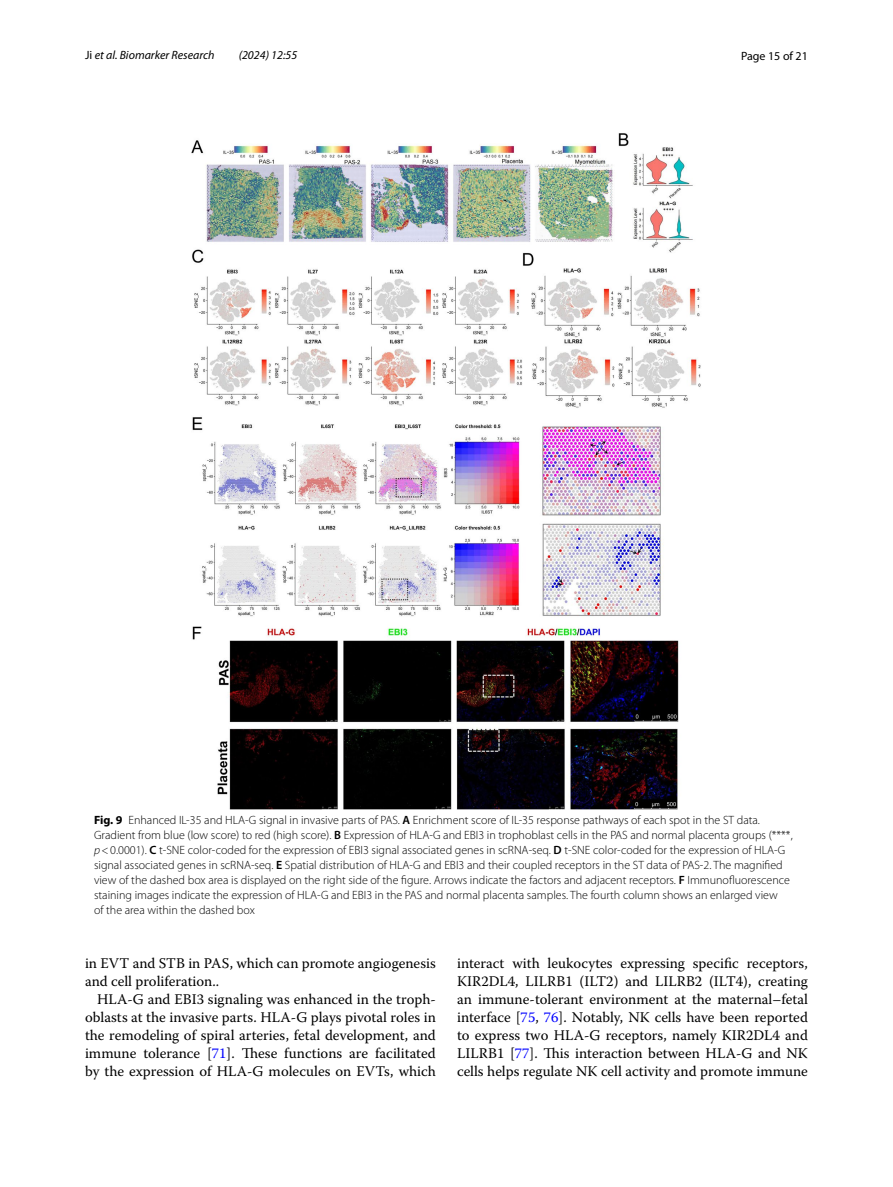
<style>
.page{position:relative;width:893px;height:1187px;background:#fff}
.page>*{position:absolute;margin:0;border:0;box-sizing:border-box;transform-origin:0 0}
.t1{font:14.7px/18px "Warnock Pro";color:#000;text-align:justify}
.t2{font:300 12px/15px "Myriad Pro";color:#000}
.t3{font:italic 12px "Myriad Pro";color:#000}
.t4{font:12px "Myriad Pro";color:#000}
.s1{font-style:normal}
.s2{font-weight:700}
.s3{font-weight:600}
.s4{font-style:italic}
.s5{color:#00f}
</style>
<div class="page">
<img style="left:191px;top:133px;width:510px;height:676px">
<p class="t3" style="left:85px;top:48px;width:131px"><span class="s1">Ji</span> et al. Biomarker Research</p>
<p class="t3" style="left:239px;top:48px;width:60px">(2024) 12:55</p>
<p class="t4" style="left:741px;top:48px;width:68px">Page 15 of 21</p>
<p class="t2" style="left:94px;top:813px;width:700px"><span class="s2">Fig. 9</span> Enhanced IL-35 and HLA-G signal in invasive parts of PAS. <span class="s3">A</span> Enrichment score of IL-35 response pathways of each spot in the ST data.<br>Gradient from blue (low score) to red (high score). <span class="s3">B</span> Expression of HLA-G and EBI3 in trophoblast cells in the PAS and normal placenta groups (****, <span class="s4">p</span>&lt;0.0001). <span class="s3">C</span> t-SNE color-coded for the expression of EBI3 signal associated genes in scRNA-seq. <span class="s3">D</span> t-SNE color-coded for the expression of HLA-G signal associated genes in scRNA-seq. <span class="s3">E</span> Spatial distribution of HLA-G and EBI3 and their coupled receptors in the ST data of PAS-2. The magnified view of the dashed box area is displayed on the right side of the figure. Arrows indicate the factors and adjacent receptors. <span class="s3">F</span> Immunofluorescence staining images indicate the expression of HLA-G and EBI3 in the PAS and normal placenta samples. The fourth column shows an enlarged view<br>of the area within the dashed box</p>
<p class="t1" style="left:85px;top:953px;width:352px">in EVT and STB in PAS, which can promote angiogenesis and cell proliferation..</p>
<p class="t1" style="left:85px;top:989px;width:352px;text-indent:12px">HLA-G and EBI3 signaling was enhanced in the troph&shy;oblasts at the invasive parts. HLA-G plays pivotal roles in the remodeling of spiral arteries, fetal development, and immune tolerance [<span class="s5">71</span>]. These functions are facilitated by the expression of HLA-G molecules on EVTs, which</p>
<p class="t1" style="left:457px;top:953px;width:352px">interact with leukocytes expressing specific receptors, KIR2DL4, LILRB1 (ILT2) and LILRB2 (ILT4), creating an immune-tolerant environment at the maternal–fetal interface [<span class="s5">75</span>, <span class="s5">76</span>]. Notably, NK cells have been reported to express two HLA-G receptors, namely KIR2DL4 and LILRB1 [<span class="s5">77</span>]. This interaction between HLA-G and NK cells helps regulate NK cell activity and promote immune</p>
</div>
